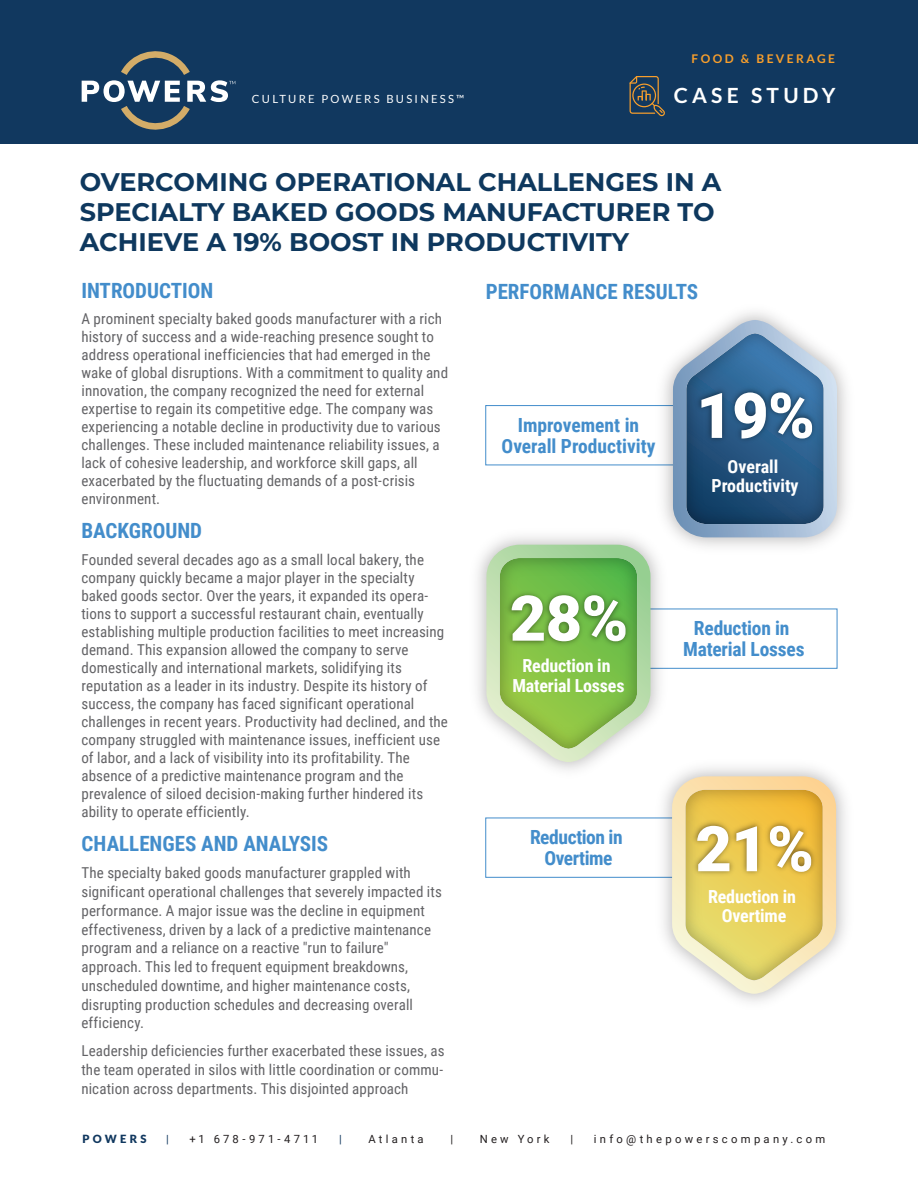
<style>
.page{position:relative;width:918px;height:1188px;background:#fff}
.page>*{position:absolute;margin:0;border:0;box-sizing:border-box;transform-origin:0 0}
.t1{font:900 63px "Roboto";color:#fff}
.t2{font:700 25.5px/30px "Montserrat";color:#0e385e}
.t3{font:700 21px "Roboto Condensed";color:#438dcb}
.t4{font:700 21px "Lato";letter-spacing:.2em;color:#fff}
.t5{font:700 19.5px/21px "Roboto Condensed";letter-spacing:-.01em;color:#438dcb;text-align:center}
.t6{font:700 18px/19.5px "Roboto Condensed";letter-spacing:-.01em;color:#fff;text-align:center}
.t7{font:15px/18px "Roboto Condensed";letter-spacing:.005em;color:#636366}
.t8{font:700 12px "Lato";letter-spacing:.2em;color:#f89f2c}
.t9{font:11.25px "Roboto";letter-spacing:.29em;color:#231f20}
.t10{font:11.25px "Lato";letter-spacing:.2em;color:#fff}
.t11{font:900 11.25px "Lato";letter-spacing:.285em;color:#11385f}
.t12{font:11.25px "Roboto";color:#11385f}
</style>
<div class="page">
<div style="left:485px;top:405px;width:198px;height:60px;border:1px solid #438dcb"></div>
<svg style="left:673px;top:320px;width:164px;height:217px;background:#7594b1"></svg>
<div style="left:485px;top:818px;width:198px;height:60px;border:1px solid #438dcb"></div>
<div style="left:639px;top:609px;width:198px;height:60px;border:1px solid #438dcb"></div>
<div style="left:0;top:0;width:918px;height:144px;background:#11385f"></div>
<svg style="left:82px;top:51px;width:153px;height:79px"></svg>
<svg style="left:630px;top:76px;width:35px;height:40px"></svg>
<img style="left:688px;top:376px;width:136px;height:88px">
<svg style="left:486px;top:545px;width:165px;height:217px;background:#93c471"></svg>
<img style="left:650px;top:753px;width:196px;height:249px">
<svg style="left:672px;top:776px;width:164px;height:218px;background:#e5cd7a"></svg>
<p class="t8" style="left:692px;top:52px;width:145px">FOOD &amp; BEVERAGE</p>
<p class="t10" style="left:252px;top:92px;width:214px">CULTURE POWERS BUSINESS™</p>
<h3 class="t4" style="left:674px;top:83px;width:163px">CASE STUDY</h3>
<h2 class="t2" style="left:80px;top:165px;width:643px">OVERCOMING OPERATIONAL CHALLENGES IN A<br>SPECIALTY BAKED GOODS MANUFACTURER TO<br>ACHIEVE A 19% BOOST IN PRODUCTIVITY</h2>
<h3 class="t3" style="left:81px;top:276px;width:134px">INTRODUCTION</h3>
<h3 class="t3" style="left:486px;top:277px;width:214px">PERFORMANCE RESULTS</h3>
<p class="t7" style="left:81px;top:310px;width:368px">A prominent specialty baked goods manufacturer with a rich history of success and a wide-reaching presence sought to address operational inefficiencies that had emerged in the wake of global disruptions. With a commitment to quality and innovation, the company recognized the need for external expertise to regain its competitive edge. The company was experiencing a notable decline in productivity due to various challenges. These included maintenance reliability issues, a lack of cohesive leadership, and workforce skill gaps, all exacerbated by the fluctuating demands of a post-crisis environment.</p>
<h3 class="t3" style="left:81px;top:516px;width:122px">BACKGROUND</h3>
<p class="t7" style="left:81px;top:550px;width:368px">Founded several decades ago as a small local bakery, the company quickly became a major player in the specialty baked goods sector. Over the years, it expanded its opera&shy;tions to support a successful restaurant chain, eventually establishing multiple production facilities to meet increasing demand. This expansion allowed the company to serve domestically and international markets, solidifying its reputation as a leader in its industry. Despite its history of success, the company has faced significant operational challenges in recent years. Productivity had declined, and the company struggled with maintenance issues, inefficient use of labor, and a lack of visibility into its profitability. The absence of a predictive maintenance program and the prevalence of siloed decision-making further hindered its ability to operate efficiently.</p>
<h3 class="t3" style="left:82px;top:829px;width:248px">CHALLENGES AND ANALYSIS</h3>
<p class="t7" style="left:81px;top:863px;width:362px;line-height:18.8px">The specialty baked goods manufacturer grappled with significant operational challenges that severely impacted its performance. A major issue was the decline in equipment effectiveness, driven by a lack of a predictive maintenance program and a reliance on a reactive "run to failure" approach. This led to frequent equipment breakdowns, unscheduled downtime, and higher maintenance costs, disrupting production schedules and decreasing overall efficiency.</p>
<p class="t7" style="left:81px;top:1041px;width:365px;line-height:18.8px;text-align:justify">Leadership deficiencies further exacerbated these issues, as the team operated in silos with little coordination or commu&shy;nication across departments. This disjointed approach</p>
<h3 class="t5" style="left:502px;top:413px;width:155px">Improvement in<br>Overall Productivity</h3>
<h1 class="t1" style="left:696px;top:371px;width:120px">19%</h1>
<p class="t6" style="left:711px;top:456px;width:89px">Overall<br>Productivity</p>
<h1 class="t1" style="left:510px;top:574px;width:120px">28%</h1>
<p class="t6" style="left:512px;top:655px;width:114px">Reduction in<br>Material Losses</p>
<h3 class="t5" style="left:683px;top:617px;width:123px">Reduction in<br>Material Losses</h3>
<h3 class="t5" style="left:530px;top:826px;width:94px">Reduction in<br>Overtime</h3>
<h1 class="t1" style="left:695px;top:805px;width:120px">21%</h1>
<p class="t6" style="left:708px;top:886px;width:90px">Reduction in<br>Overtime</p>
<p class="t11" style="left:83px;top:1132px;width:65px">POWERS</p>
<p class="t12" style="left:166px;top:1131px;width:4px">|</p>
<p class="t9" style="left:190px;top:1131px;width:130px">+1 678-971-4711</p>
<p class="t12" style="left:339px;top:1131px;width:4px">|</p>
<p class="t9" style="left:368px;top:1131px;width:57px">Atlanta</p>
<p class="t9" style="left:450px;top:1131px;width:4px">|</p>
<p class="t9" style="left:480px;top:1131px;width:71px">New York</p>
<p class="t9" style="left:570px;top:1131px;width:4px">|</p>
<p class="t9" style="left:594px;top:1131px;width:233px">info@thepowerscompany.com</p>
</div>
